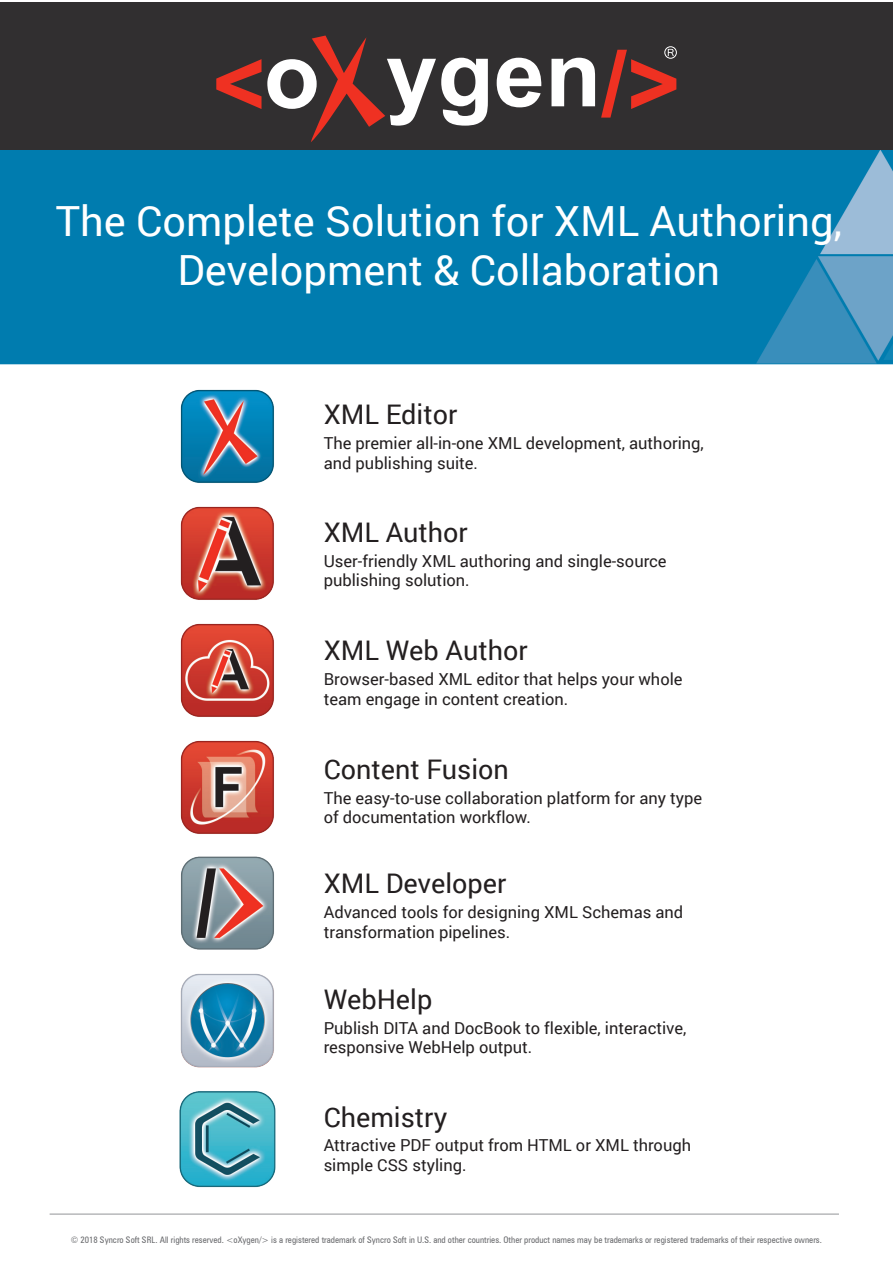
<style>
.page{position:relative;width:893px;height:1263px;background:#fff}
.page>*{position:absolute;margin:0;border:0;box-sizing:border-box;transform-origin:0 0}
.t1{font:41.55px "Roboto";color:#fff}
.t2{font:27px "Roboto";color:#231f20}
.t3{font:16.5px/19.8px "Roboto";color:#231f20}
.t4{font:condensed 9px "Zurich BT";color:#6c6d70}
</style>
<div class="page">
<img style="left:0;top:150px;width:893px;height:1065px">
<div style="left:0;top:2px;width:893px;height:148px;background:#312f30"></div>
<div style="left:664px;top:46px;width:13px;height:13px;border:1px solid #fff;border-radius:50%"></div>
<svg style="left:601px;top:49px;width:75px;height:69px"></svg>
<svg style="left:216px;top:59px;width:45px;height:50px"></svg>
<svg style="left:267px;top:36px;width:328px;height:106px"></svg>
<hr style="left:50px;top:1214px;width:789px;height:1px;background:#939598">
<img style="left:173px;top:383px;width:106px;height:106px">
<img style="left:173px;top:499px;width:106px;height:107px">
<img style="left:173px;top:616px;width:106px;height:106px">
<img style="left:173px;top:733px;width:106px;height:106px">
<img style="left:173px;top:849px;width:106px;height:106px">
<img style="left:173px;top:966px;width:106px;height:103px">
<img style="left:173px;top:1085px;width:106px;height:107px">
<p class="t1" style="left:56px;top:192px;width:788px">The Complete Solution for XML Authoring,</p>
<p class="t1" style="left:177px;top:241px;width:544px">Development &amp; Collaboration</p>
<p class="t2" style="left:324px;top:395px;width:135px">XML Editor</p>
<p class="t3" style="left:324px;top:432px;width:382px">The premier all-in-one XML development, authoring, and publishing suite.</p>
<p class="t2" style="left:324px;top:513px;width:146px">XML Author</p>
<p class="t3" style="left:324px;top:550px;width:345px">User-friendly XML authoring and single-source publishing solution.</p>
<p class="t2" style="left:324px;top:632px;width:205px">XML Web Author</p>
<p class="t3" style="left:324px;top:668px;width:360px">Browser-based XML editor that helps your whole team engage in content creation.</p>
<p class="t2" style="left:324px;top:750px;width:187px">Content Fusion</p>
<p class="t3" style="left:324px;top:787px;width:380px">The easy-to-use collaboration platform for any type of documentation workflow.</p>
<p class="t2" style="left:324px;top:865px;width:184px">XML Developer</p>
<p class="t3" style="left:324px;top:901px;width:361px">Advanced tools for designing XML Schemas and transformation pipelines.</p>
<p class="t2" style="left:324px;top:980px;width:110px">WebHelp</p>
<p class="t3" style="left:324px;top:1017px;width:364px">Publish DITA and DocBook to flexible, interactive, responsive WebHelp output.</p>
<p class="t2" style="left:324px;top:1098px;width:125px">Chemistry</p>
<p class="t3" style="left:324px;top:1135px;width:369px">Attractive PDF output from HTML or XML through simple CSS styling.</p>
<p class="t4" style="left:71px;top:1234px;width:752px">© 2018 Syncro Soft SRL. All rights reserved. &lt;oXygen/&gt; is a registered trademark of Syncro Soft in U.S. and other countries. Other product names may be trademarks or registered trademarks of their respective owners.</p>
</div>
